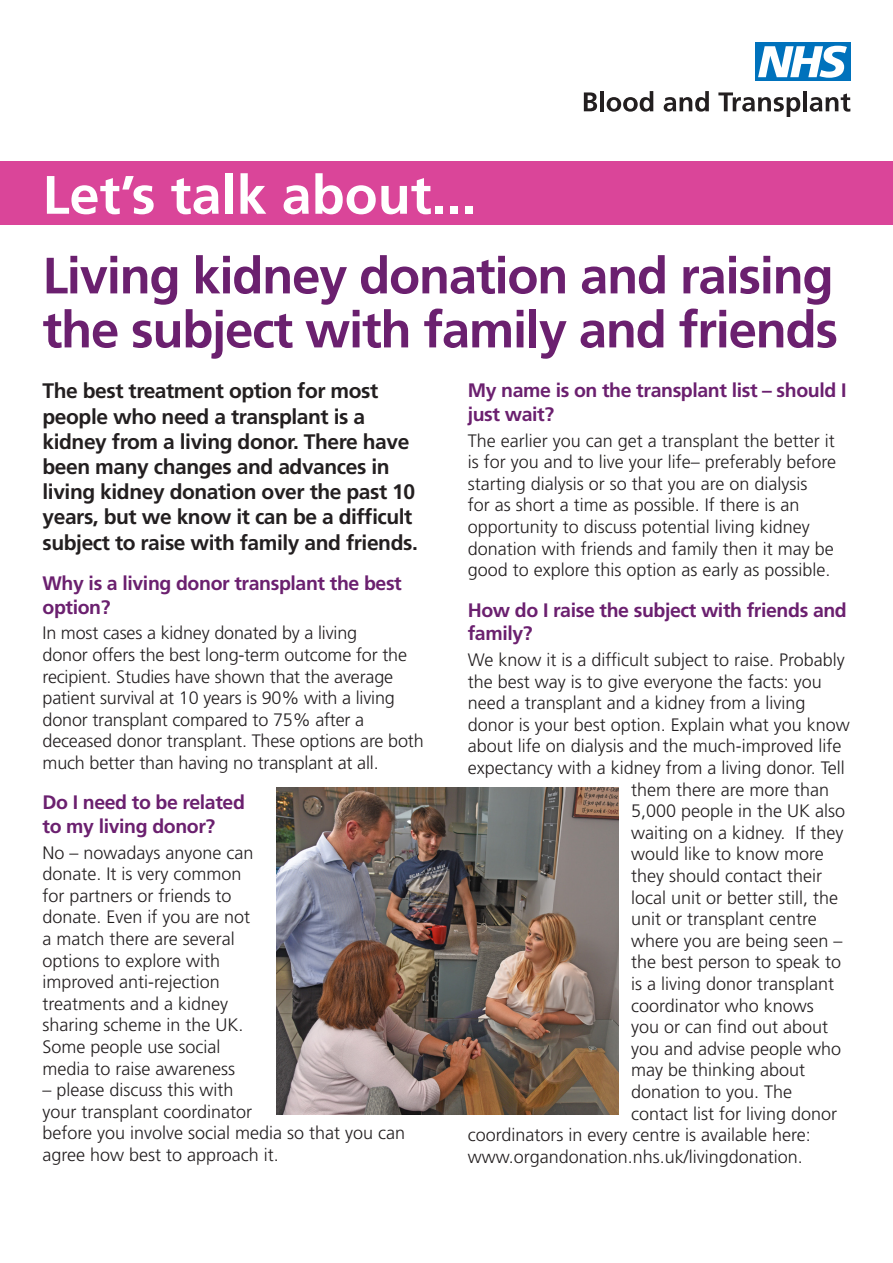
<style>
.page{position:relative;width:893px;height:1263px;background:#fff}
.page>*{position:absolute;margin:0;border:0;box-sizing:border-box;transform-origin:0 0}
.t1{font:700 54px "Frutiger LT Std";color:#fff}
.t2{font:700 51px/54px "Frutiger LT Std";letter-spacing:-.025em;color:#6b206f}
.Standfirst{font:700 21px/25.2px "Frutiger LT Std";letter-spacing:-.02em;color:#231f20}
.Paragraph_heading{font:700 19.5px/23.4px "Frutiger LT Std";letter-spacing:-.02em;color:#6b206f}
.Body_text{font:300 18px/21.6px "Frutiger LT Std";color:#231f20}
</style>
<div class="page">
<svg style="left:584px;top:92px;width:13px;height:19px"></svg>
<hr style="left:600px;top:91px;width:4px;height:20px;background:#231f20">
<svg style="left:607px;top:91px;width:46px;height:21px"></svg>
<svg style="left:664px;top:91px;width:45px;height:21px"></svg>
<svg style="left:718px;top:92px;width:82px;height:25px"></svg>
<hr style="left:803px;top:91px;width:4px;height:20px;background:#231f20">
<svg style="left:810px;top:93px;width:40px;height:19px"></svg>
<div style="left:755px;top:43px;width:95px;height:38px;background:#0072bc"></div>
<svg style="left:758px;top:46px;width:89px;height:32px"></svg>
<div style="left:0;top:162px;width:893px;height:63px;background:#da4599"></div>
<img style="left:277px;top:788px;width:341px;height:326px">
<p class="t1" style="left:43px;top:163px;width:436px">Let’s talk about...</p>
<p class="t2" style="left:43px;top:249px;width:797px">Living kidney donation and raising the subject with family and friends</p>
<p class="Standfirst" style="left:43px;top:379px;width:377px">The best treatment option for most people who need a transplant is a kidney from a living donor. There have been many changes and advances in living kidney donation over the past 10 years, but we know it can be a difficult subject to raise with family and friends.</p>
<p class="Paragraph_heading" style="left:43px;top:572px;width:361px">Why is a living donor transplant the best option?</p>
<p class="Body_text" style="left:43px;top:623px;width:383px">In most cases a kidney donated by a living<br>donor offers the best long-term outcome for the recipient. Studies have shown that the average patient survival at 10 years is 90% with a living donor transplant compared to 75% after a deceased donor transplant. These options are both much better than having no transplant at all.</p>
<p class="Paragraph_heading" style="left:43px;top:791px;width:204px">Do I need to be related to my living donor?</p>
<p class="Body_text" style="left:43px;top:842px;width:213px">No – nowadays anyone can donate. It is very common for partners or friends to donate. Even if you are not a match there are several options to explore with improved anti-rejection treatments and a kidney sharing scheme in the UK.<br>Some people use social media to raise awareness</p>
<p class="Body_text" style="left:43px;top:1079px;width:364px">– please discuss this with<br>your transplant coordinator<br>before you involve social media so that you can agree how best to approach it.</p>
<p class="Paragraph_heading" style="left:468px;top:379px;width:380px">My name is on the transplant list – should I just wait?</p>
<p class="Body_text" style="left:468px;top:430px;width:370px">The earlier you can get a transplant the better it is for you and to live your life– preferably before starting dialysis or so that you are on dialysis<br>for as short a time as possible. If there is an opportunity to discuss potential living kidney donation with friends and family then it may be good to explore this option as early as possible.</p>
<p class="Paragraph_heading" style="left:468px;top:598px;width:381px">How do I raise the subject with friends and family?</p>
<p class="Body_text" style="left:468px;top:649px;width:379px">We know it is a difficult subject to raise. Probably</p>
<p class="Body_text" style="left:468px;top:671px;width:356px">the best way is to give everyone the facts: you</p>
<p class="Body_text" style="left:468px;top:692px;width:339px">need a transplant and a kidney from a living</p>
<p class="Body_text" style="left:468px;top:714px;width:384px">donor is your best option. Explain what you know</p>
<p class="Body_text" style="left:468px;top:735px;width:375px">about life on dialysis and the much-improved life</p>
<p class="Body_text" style="left:468px;top:757px;width:379px">expectancy with a kidney from a living donor. Tell</p>
<p class="Body_text" style="left:631px;top:779px;width:200px">them there are more than</p>
<p class="Body_text" style="left:631px;top:800px;width:216px">5,000 people in the UK also</p>
<p class="Body_text" style="left:631px;top:822px;width:214px">waiting on a kidney. If they</p>
<p class="Body_text" style="left:631px;top:843px;width:194px">would like to know more</p>
<p class="Body_text" style="left:631px;top:865px;width:193px">they should contact their</p>
<p class="Body_text" style="left:631px;top:887px;width:209px">local unit or better still, the</p>
<p class="Body_text" style="left:631px;top:908px;width:187px">unit or transplant centre</p>
<p class="Body_text" style="left:631px;top:930px;width:213px">where you are being seen –</p>
<p class="Body_text" style="left:631px;top:951px;width:212px">the best person to speak to</p>
<p class="Body_text" style="left:631px;top:973px;width:205px">is a living donor transplant</p>
<p class="Body_text" style="left:631px;top:995px;width:184px">coordinator who knows</p>
<p class="Body_text" style="left:631px;top:1016px;width:199px">you or can find out about</p>
<p class="Body_text" style="left:631px;top:1038px;width:212px">you and advise people who</p>
<p class="Body_text" style="left:631px;top:1059px;width:176px">may be thinking about</p>
<p class="Body_text" style="left:631px;top:1081px;width:163px">donation to you. The</p>
<p class="Body_text" style="left:631px;top:1103px;width:208px">contact list for living donor</p>
<p class="Body_text" style="left:468px;top:1124px;width:345px">coordinators in every centre is available here:</p>
<p class="Body_text" style="left:468px;top:1146px;width:337px">www.organdonation.nhs.uk/livingdonation.</p>
</div>
